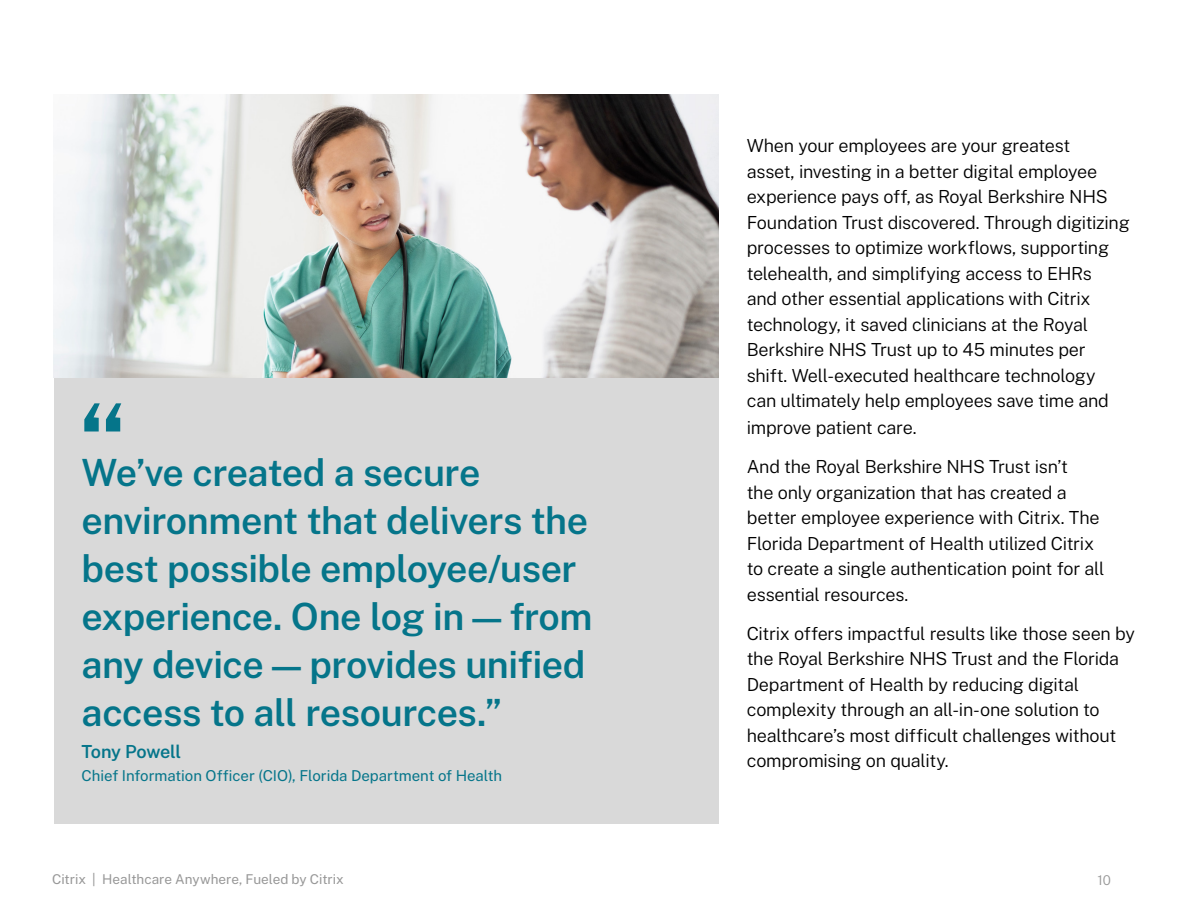
<style>
.page{position:relative;width:1188px;height:918px;background:#fff}
.page>*{position:absolute;margin:0;border:0;box-sizing:border-box;transform-origin:0 0}
.t1{font:600 108px "Public Sans";color:#05758a}
.t2{font:600 37.5px/48px "Public Sans";letter-spacing:-.015em;color:#05758a}
.t3{font:300 18px/25.7px "Public Sans";letter-spacing:-.015em;color:#000}
.t4{font:600 18px "Public Sans";letter-spacing:-.025em;color:#05758a}
.t5{font:15px "Public Sans";letter-spacing:-.005em;color:#05758a}
.t6{font:13.5px "Public Sans";color:#989898}
.t7{font:300 13.5px "Public Sans";color:#989898}
</style>
<div class="page">
<img style="left:54px;top:94px;width:665px;height:284px">
<div style="left:54px;top:378px;width:665px;height:446px;background:#d9d9d9"></div>
<h1 class="t1" style="left:79px;top:371px;width:50px">“</h1>
<h2 class="t2" style="left:82px;top:447px;width:513px">We’ve created a secure environment that delivers the best possible employee/user experience. One log in — from any device — provides unified access to all resources.”</h2>
<p class="t4" style="left:82px;top:740px;width:101px">Tony Powell</p>
<p class="t5" style="left:82px;top:765px;width:422px">Chief Information Officer (CIO), Florida Department of Health</p>
<p class="t3" style="left:747px;top:132px;width:385px">When your employees are your greatest<br>asset, investing in a better digital employee experience pays off, as Royal Berkshire NHS Foundation Trust discovered. Through digitizing processes to optimize workflows, supporting telehealth, and simplifying access to EHRs<br>and other essential applications with Citrix technology, it saved clinicians at the Royal Berkshire NHS Trust up to 45 minutes per shift. Well-executed healthcare technology<br>can ultimately help employees save time and improve patient care.</p>
<p class="t3" style="left:747px;top:453px;width:359px">And the Royal Berkshire NHS Trust isn’t<br>the only organization that has created a better employee experience with Citrix. The Florida Department of Health utilized Citrix to create a single authentication point for all essential resources.</p>
<p class="t3" style="left:747px;top:620px;width:390px">Citrix offers impactful results like those seen by the Royal Berkshire NHS Trust and the Florida Department of Health by reducing digital complexity through an all-in-one solution to healthcare’s most difficult challenges without compromising on quality.</p>
<p class="t6" style="left:52px;top:871px;width:293px">Citrix | Healthcare Anywhere, Fueled by Citrix</p>
<p class="t7" style="left:1097px;top:872px;width:15px">10</p>
</div>
